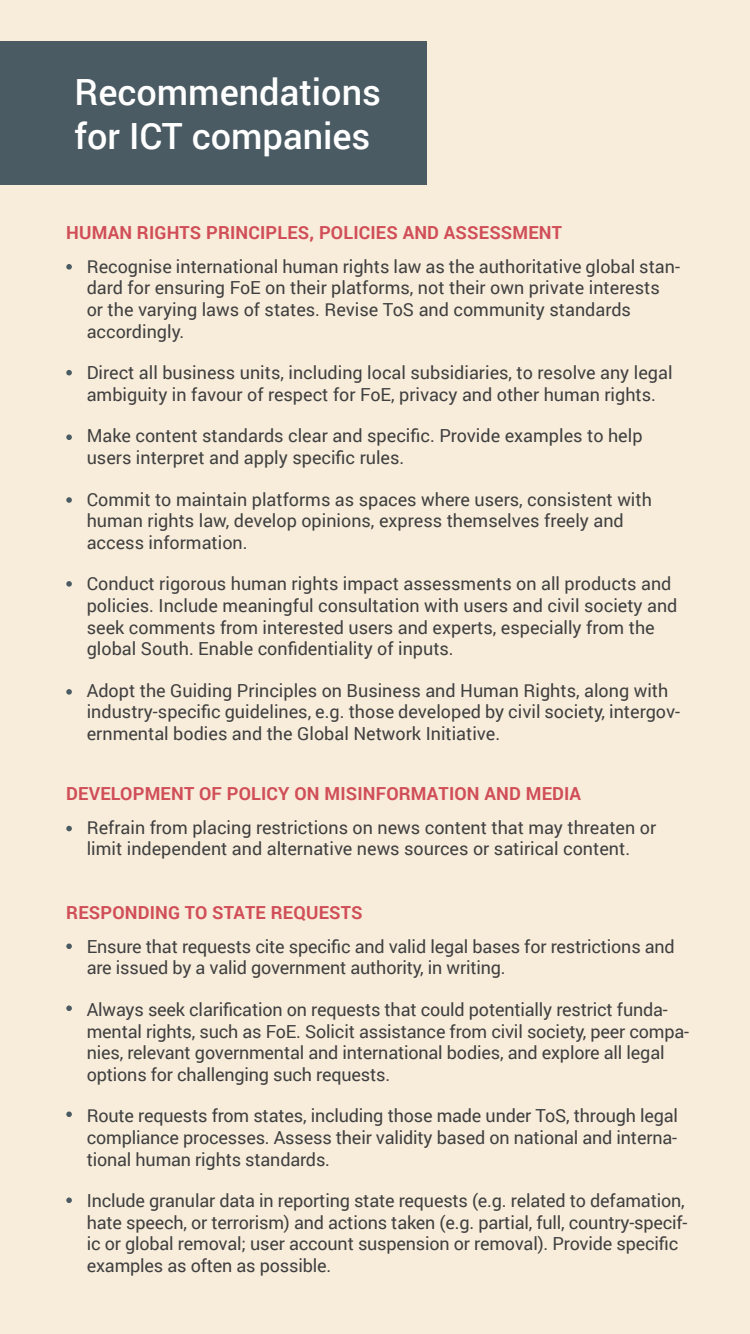
<style>
.page{position:relative;width:750px;height:1334px;background:#f8edda}
.page>*{position:absolute;margin:0;border:0;box-sizing:border-box;transform-origin:0 0}
.t1{font:500 36.1px/43.4px "Roboto";color:#fff}
.t2{font:18px/21.6px "Roboto";color:#404041}
.t3{font:700 18px "Roboto";letter-spacing:.01em;color:#d04e58}
</style>
<div class="page">
<div style="left:0;top:41px;width:427px;height:143px;background:#4a5b63"></div>
<svg style="left:66px;top:943px;width:6px;height:6px"></svg>
<svg style="left:66px;top:1005px;width:6px;height:6px"></svg>
<svg style="left:66px;top:1111px;width:6px;height:6px"></svg>
<svg style="left:66px;top:1197px;width:6px;height:6px"></svg>
<svg style="left:66px;top:826px;width:6px;height:5px"></svg>
<svg style="left:66px;top:264px;width:6px;height:6px"></svg>
<svg style="left:66px;top:370px;width:6px;height:5px"></svg>
<svg style="left:66px;top:434px;width:6px;height:6px"></svg>
<svg style="left:66px;top:497px;width:6px;height:6px"></svg>
<svg style="left:66px;top:581px;width:6px;height:6px"></svg>
<svg style="left:66px;top:689px;width:6px;height:6px"></svg>
<h1 class="t1" style="left:74px;top:70px;width:308px">Recommendations for ICT companies</h1>
<p class="t3" style="left:66px;top:220px;width:497px">HUMAN RIGHTS PRINCIPLES, POLICIES AND ASSESSMENT</p>
<p class="t2" style="left:87px;top:255px;width:595px">Recognise international human rights law as the authoritative global stan&shy;dard for ensuring FoE on their platforms, not their own private interests or the varying laws of states. Revise ToS and community standards accordingly.</p>
<p class="t2" style="left:87px;top:361px;width:587px">Direct all business units, including local subsidiaries, to resolve any legal ambiguity in favour of respect for FoE, privacy and other human rights.</p>
<p class="t2" style="left:87px;top:425px;width:557px">Make content standards clear and specific. Provide examples to help users interpret and apply specific rules.</p>
<p class="t2" style="left:87px;top:488px;width:567px">Commit to maintain platforms as spaces where users, consistent with human rights law, develop opinions, express themselves freely and access information.</p>
<p class="t2" style="left:87px;top:573px;width:592px">Conduct rigorous human rights impact assessments on all products and policies. Include meaningful consultation with users and civil society and seek comments from interested users and experts, especially from the global South. Enable confidentiality of inputs.</p>
<p class="t2" style="left:87px;top:679px;width:595px">Adopt the Guiding Principles on Business and Human Rights, along with industry-specific guidelines, e.g. those developed by civil society, intergov&shy;ernmental bodies and the Global Network Initiative.</p>
<p class="t3" style="left:66px;top:781px;width:516px">DEVELOPMENT OF POLICY ON MISINFORMATION AND MEDIA</p>
<p class="t2" style="left:87px;top:816px;width:571px">Refrain from placing restrictions on news content that may threaten or limit independent and alternative news sources or satirical content.</p>
<p class="t3" style="left:66px;top:900px;width:298px">RESPONDING TO STATE REQUESTS</p>
<p class="t2" style="left:87px;top:935px;width:590px">Ensure that requests cite specific and valid legal bases for restrictions and are issued by a valid government authority, in writing.</p>
<p class="t2" style="left:87px;top:998px;width:604px">Always seek clarification on requests that could potentially restrict funda&shy;mental rights, such as FoE. Solicit assistance from civil society, peer compa&shy;nies, relevant governmental and international bodies, and explore all legal options for challenging such requests.</p>
<p class="t2" style="left:87px;top:1105px;width:593px;text-align:justify">Route requests from states, including those made under ToS, through legal compliance processes. Assess their validity based on national and interna&shy;tional human rights standards.</p>
<p class="t2" style="left:87px;top:1189px;width:602px">Include granular data in reporting state requests (e.g. related to defamation, hate speech, or terrorism) and actions taken (e.g. partial, full, country-specif&shy;ic or global removal; user account suspension or removal). Provide specific examples as often as possible.</p>
</div>
